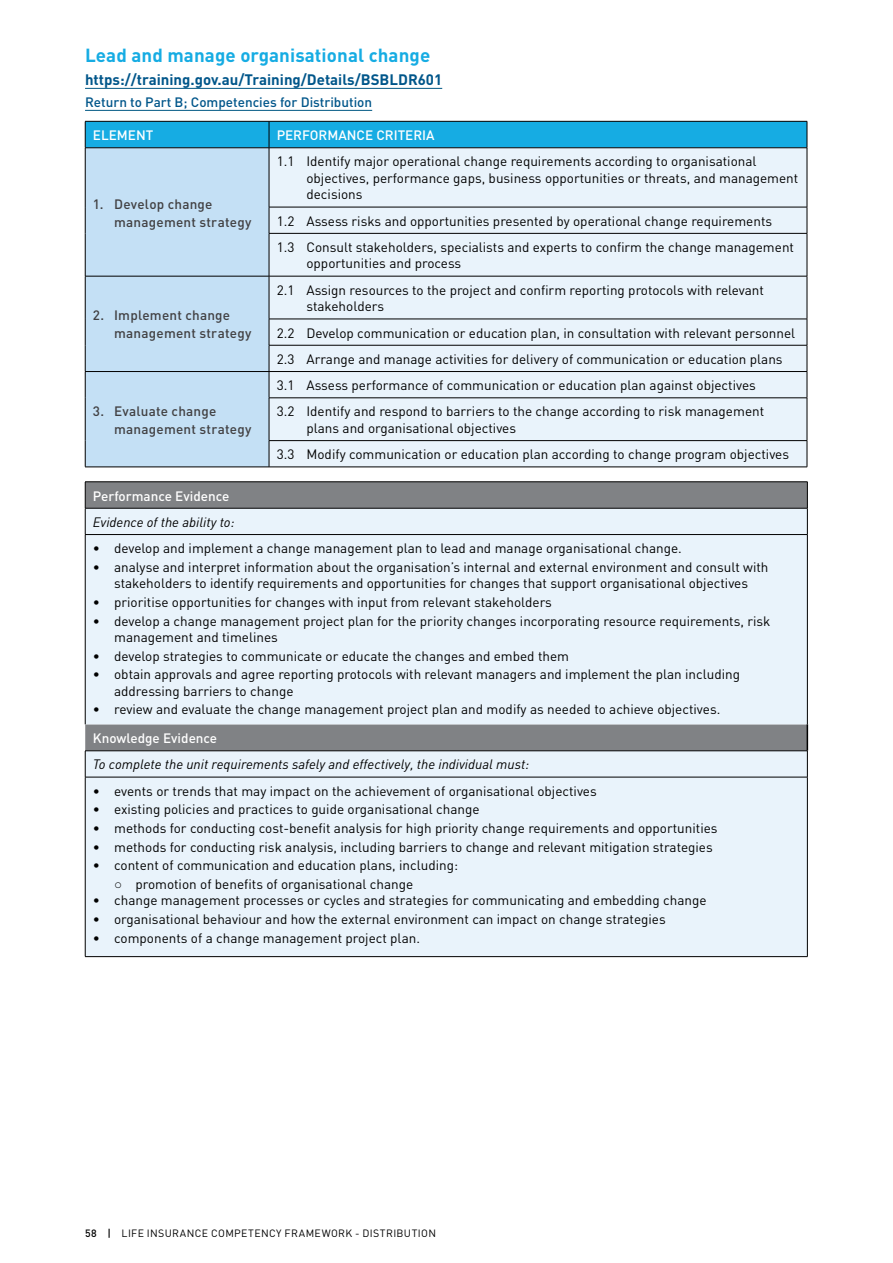
<style>
.page{position:relative;width:893px;height:1263px;background:#fff}
.page>*{position:absolute;margin:0;border:0;box-sizing:border-box;transform-origin:0 0}
.t1{font:700 18.75px "DIN";letter-spacing:.005em;color:#16ace3}
.t2{font:700 15px "DIN";color:#00568a}
.t3{font:13.5px/16.5px "DIN";color:#000}
.t4{font:500 13.5px/18px "DIN";letter-spacing:.015em;color:#414042}
.t5{font:italic 13.5px "DIN";color:#000}
.t6{font:500 13.5px "DIN";color:#fff}
.t7{font:500 13.5px "DIN";color:#00568a}
.t8{font:10.5px "DIN";letter-spacing:.04em;color:#000}
.s1{font-family:"Arial";font-weight:900}
.s2{font-weight:500}
</style>
<div class="page">
<hr style="left:85px;top:88px;width:357px;height:1px;background:#005884">
<hr style="left:85px;top:110px;width:287px;height:1px;background:#005884">
<div style="left:86px;top:149px;width:183px;height:318px;background:#c4e0f5"></div>
<div style="left:270px;top:149px;width:537px;height:318px;background:#e9f3fb"></div>
<svg style="left:85px;top:121px;width:723px;height:27px;background:#16a1d5"></svg>
<hr style="left:85px;top:148px;width:184px;height:1px;background:#000">
<hr style="left:85px;top:148px;width:1px;height:59px;background:#000">
<hr style="left:269px;top:148px;width:538px;height:1px;background:#000">
<hr style="left:269px;top:148px;width:1px;height:59px;background:#000">
<hr style="left:807px;top:148px;width:1px;height:59px;background:#000">
<svg style="left:85px;top:207px;width:1px;height:26px"></svg>
<hr style="left:269px;top:207px;width:538px;height:1px;background:#000">
<svg style="left:269px;top:207px;width:1px;height:26px"></svg>
<svg style="left:807px;top:207px;width:1px;height:26px"></svg>
<hr style="left:85px;top:233px;width:1px;height:43px;background:#000">
<hr style="left:269px;top:233px;width:538px;height:1px;background:#000">
<hr style="left:269px;top:234px;width:1px;height:42px;background:#000">
<hr style="left:807px;top:234px;width:1px;height:42px;background:#000">
<hr style="left:85px;top:276px;width:184px;height:1px;background:#000">
<hr style="left:85px;top:276px;width:1px;height:43px;background:#000">
<hr style="left:269px;top:276px;width:538px;height:1px;background:#000">
<hr style="left:269px;top:276px;width:1px;height:43px;background:#000">
<hr style="left:807px;top:276px;width:1px;height:43px;background:#000">
<hr style="left:269px;top:319px;width:538px;height:1px;background:#000">
<hr style="left:269px;top:345px;width:538px;height:1px;background:#000">
<hr style="left:85px;top:371px;width:184px;height:1px;background:#000">
<svg style="left:85px;top:319px;width:1px;height:79px"></svg>
<hr style="left:269px;top:371px;width:538px;height:1px;background:#000">
<svg style="left:269px;top:319px;width:1px;height:79px"></svg>
<svg style="left:807px;top:319px;width:1px;height:79px"></svg>
<hr style="left:85px;top:398px;width:1px;height:43px;background:#000">
<hr style="left:269px;top:398px;width:538px;height:1px;background:#000">
<hr style="left:269px;top:398px;width:1px;height:42px;background:#000">
<hr style="left:807px;top:398px;width:1px;height:42px;background:#000">
<svg style="left:85px;top:441px;width:1px;height:26px"></svg>
<hr style="left:269px;top:440px;width:538px;height:1px;background:#000">
<svg style="left:269px;top:441px;width:1px;height:26px"></svg>
<svg style="left:807px;top:441px;width:1px;height:26px"></svg>
<hr style="left:85px;top:467px;width:184px;height:1px;background:#000">
<hr style="left:269px;top:467px;width:538px;height:1px;background:#000">
<svg style="left:86px;top:482px;width:721px;height:26px;background:#7d7f82"></svg>
<div style="left:85px;top:509px;width:722px;height:447px;background:#e9f3fb"></div>
<hr style="left:85px;top:481px;width:722px;height:1px;background:#000">
<hr style="left:85px;top:508px;width:722px;height:1px;background:#000">
<svg style="left:85px;top:482px;width:1px;height:52px"></svg>
<svg style="left:807px;top:482px;width:1px;height:52px"></svg>
<hr style="left:85px;top:534px;width:722px;height:1px;background:#000">
<hr style="left:85px;top:535px;width:1px;height:189px;background:#000">
<hr style="left:807px;top:535px;width:1px;height:189px;background:#000">
<hr style="left:85px;top:750px;width:722px;height:1px;background:#000">
<svg style="left:85px;top:751px;width:1px;height:26px"></svg>
<svg style="left:807px;top:724px;width:1px;height:53px"></svg>
<hr style="left:85px;top:777px;width:722px;height:1px;background:#000">
<hr style="left:85px;top:777px;width:1px;height:179px;background:#000">
<hr style="left:807px;top:777px;width:1px;height:179px;background:#000">
<hr style="left:85px;top:956px;width:722px;height:1px;background:#000">
<h1 class="t1" style="left:85px;top:43px;width:347px">Lead and manage organisational change</h1>
<p class="t2" style="left:85px;top:69px;width:359px">https://training.gov.au/Training/Details/BSBLDR601</p>
<p class="t7" style="left:85px;top:93px;width:289px">Return to Part B; Competencies for Distribution</p>
<p class="t6" style="left:93px;top:127px;width:62px">ELEMENT</p>
<p class="t6" style="left:277px;top:127px;width:159px">PERFORMANCE CRITERIA</p>
<p class="t4" style="left:114px;top:194px;width:139px;text-indent:-21px">1. Develop change management strategy</p>
<p class="t4" style="left:114px;top:306px;width:139px;text-indent:-21px">2. Implement change management strategy</p>
<p class="t4" style="left:114px;top:401px;width:139px;text-indent:-21px">3. Evaluate change management strategy</p>
<p class="t3" style="left:306px;top:153px;width:493px;text-indent:-30px">1.1 Identify major operational change requirements according to organisational objectives, performance gaps, business opportunities or threats, and management decisions</p>
<p class="t3" style="left:277px;top:207px;width:519px;line-height:26.2px">1.2 Assess risks and opportunities presented by operational change requirements<br>1.3 Consult stakeholders, specialists and experts to confirm the change management</p>
<p class="t3" style="left:306px;top:255px;width:156px">opportunities and process</p>
<p class="t3" style="left:306px;top:281px;width:459px;text-indent:-30px">2.1 Assign resources to the project and confirm reporting protocols with relevant stakeholders</p>
<p class="t3" style="left:277px;top:319px;width:520px;line-height:26.2px">2.2 Develop communication or education plan, in consultation with relevant personnel<br>2.3 Arrange and manage activities for delivery of communication or education plans</p>
<p class="t3" style="left:277px;top:372px;width:489px;line-height:26.2px">3.1 Assess performance of communication or education plan against objectives<br>3.2 Identify and respond to barriers to the change according to risk management</p>
<p class="t3" style="left:277px;top:415px;width:514px;line-height:26.2px;text-indent:30px">plans and organisational objectives<br>3.3 Modify communication or education plan according to change program objectives</p>
<p class="t6" style="left:93px;top:487px;width:138px">Performance Evidence</p>
<p class="t5" style="left:93px;top:514px;width:143px">Evidence of the ability to:</p>
<p class="t3" style="left:93px;top:540px;width:591px">• develop and implement a change management plan to lead and manage organisational change.</p>
<p class="t3" style="left:93px;top:558px;width:677px;text-align:center">• analyse and interpret information about the organisation’s internal and external environment and consult with stakeholders to identify requirements and opportunities for changes that support organisational objectives</p>
<p class="t3" style="left:93px;top:593px;width:461px">• prioritise opportunities for changes with input from relevant stakeholders</p>
<p class="t3" style="left:114px;top:612px;width:658px;text-indent:-21px">• develop a change management project plan for the priority changes incorporating resource requirements, risk management and timelines</p>
<p class="t3" style="left:93px;top:647px;width:478px">• develop strategies to communicate or educate the changes and embed them</p>
<p class="t3" style="left:114px;top:666px;width:627px;text-indent:-21px">• obtain approvals and agree reporting protocols with relevant managers and implement the plan including addressing barriers to change</p>
<p class="t3" style="left:93px;top:701px;width:629px">• review and evaluate the change management project plan and modify as needed to achieve objectives.</p>
<p class="t6" style="left:93px;top:730px;width:126px">Knowledge Evidence</p>
<p class="t5" style="left:93px;top:756px;width:438px">To complete the unit requirements safely and effectively, the individual must:</p>
<p class="t3" style="left:93px;top:782px;width:505px">• events or trends that may impact on the achievement of organisational objectives</p>
<p class="t3" style="left:93px;top:801px;width:388px">• existing policies and practices to guide organisational change</p>
<p class="t3" style="left:93px;top:820px;width:626px">• methods for conducting cost-benefit analysis for high priority change requirements and opportunities</p>
<p class="t3" style="left:93px;top:838px;width:621px">• methods for conducting risk analysis, including barriers to change and relevant mitigation strategies</p>
<p class="t3" style="left:93px;top:857px;width:367px">• content of communication and education plans, including:</p>
<p class="t3" style="left:114px;top:875px;width:301px"><span class="s1">○</span> promotion of benefits of organisational change</p>
<p class="t3" style="left:93px;top:892px;width:615px">• change management processes or cycles and strategies for communicating and embedding change</p>
<p class="t3" style="left:93px;top:911px;width:574px">• organisational behaviour and how the external environment can impact on change strategies</p>
<p class="t3" style="left:93px;top:929px;width:329px">• components of a change management project plan.</p>
<p class="t8" style="left:85px;top:1226px;width:352px"><span class="s2">58 |</span> LIFE INSURANCE COMPETENCY FRAMEWORK - DISTRIBUTION</p>
</div>
